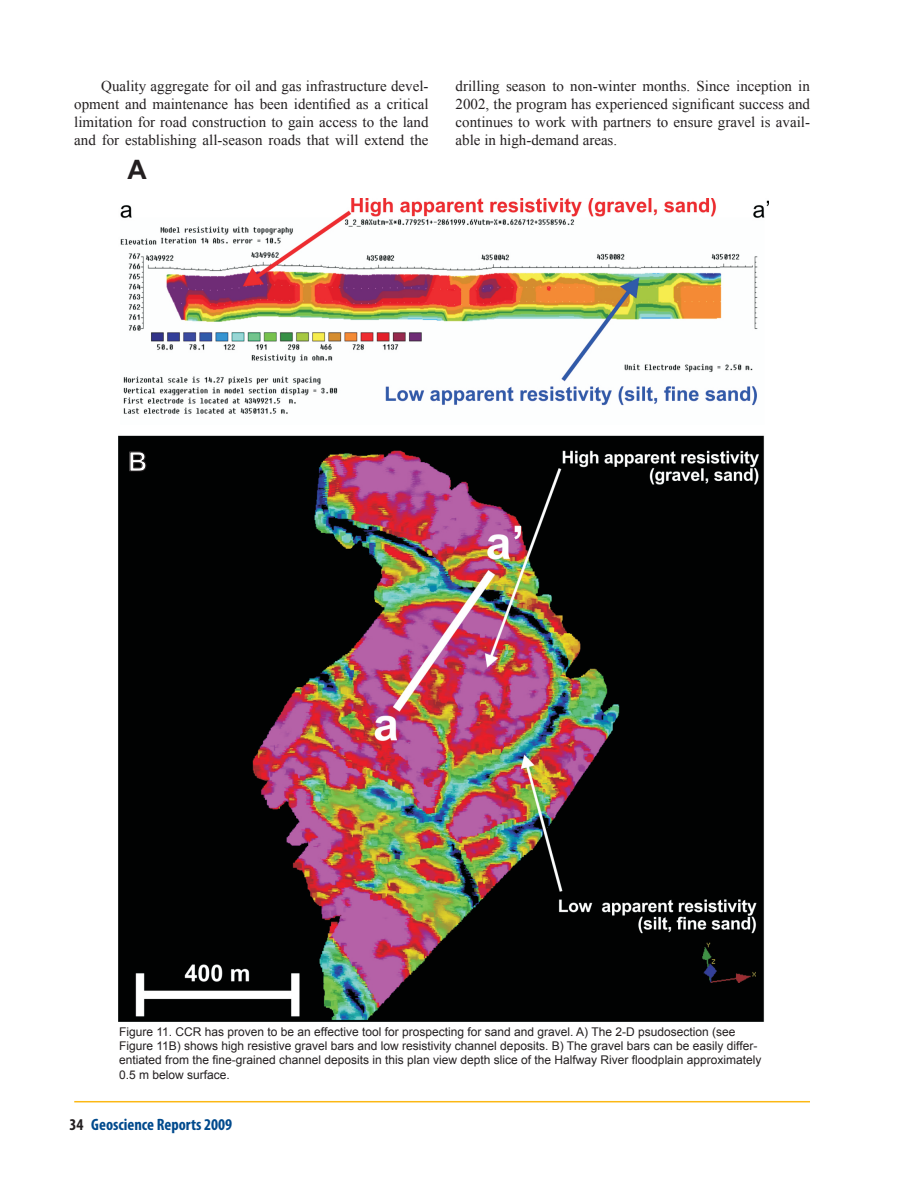
<style>
.page{position:relative;width:918px;height:1188px;background:#fff}
.page>*{position:absolute;margin:0;border:0;box-sizing:border-box;transform-origin:0 0}
.t1{font:700 26.85px "Arial";color:#231f20}
.t2{font:700 26.85px "Arial";color:#fff}
.t3{font:700 condensed 16.5px "Myriad Pro";color:#004a8d}
.Body_Text{font:15px/18px "Times New Roman";color:#231f20;text-align:justify}
.Figure_Caption{font:12px/14.4px "Arial";color:#231f20}
.s1{color:#231f20}
</style>
<div class="page">
<hr style="left:74px;top:1101px;width:736px;height:1px;background:#fcb814">
<img style="left:118px;top:198px;width:651px;height:824px">
<svg style="left:130px;top:452px;width:16px;height:19px"></svg>
<p class="Body_Text" style="left:74px;top:77px;width:356px;text-indent:27px">Quality aggregate for oil and gas infrastructure devel&shy;opment and maintenance has been identified as a critical limitation for road construction to gain access to the land and for establishing all-season roads that will extend the</p>
<p class="t1" style="left:127px;top:152px;width:21px">A</p>
<p class="Body_Text" style="left:456px;top:77px;width:356px">drilling season to non-winter months. Since inception in 2002, the program has experienced significant success and continues to work with partners to ensure gravel is avail&shy;able in high-demand areas.</p>
<p class="t2" style="left:128px;top:444px;width:21px">B</p>
<p class="Figure_Caption" style="left:119px;top:1024px;width:644px">Figure 11. CCR has proven to be an effective tool for prospecting for sand and gravel. A) The 2-D psudosection (see Figure 11B) shows high resistive gravel bars and low resistivity channel deposits. B) The gravel bars can be easily differ&shy;entiated from the fine-grained channel deposits in this plan view depth slice of the Halfway River floodplain approximately 0.5 m below surface.</p>
<p class="t3" style="left:69px;top:1114px;width:164px"><span class="s1">34</span> Geoscience Reports 2009</p>
</div>
